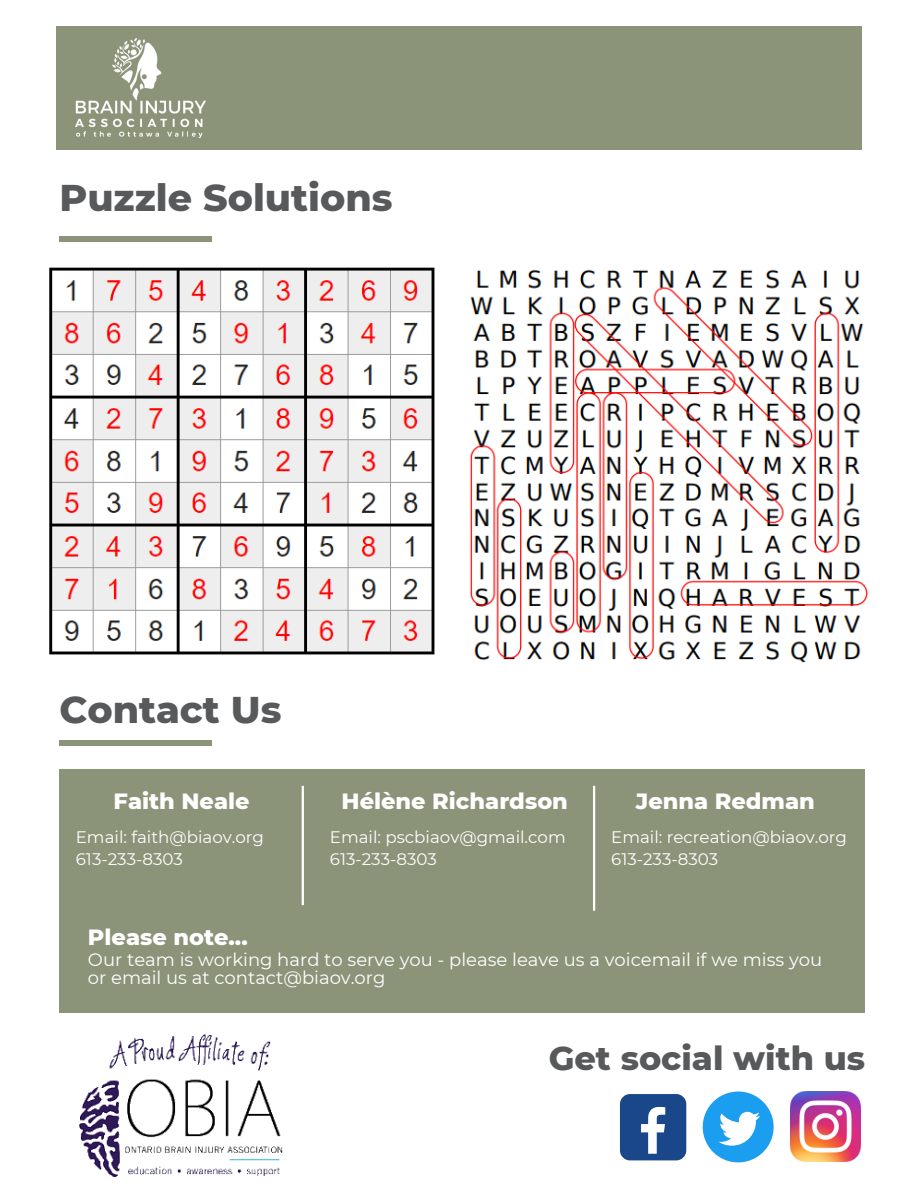
<style>
.page{position:relative;width:918px;height:1188px;background:#fff}
.page>*{position:absolute;margin:0;border:0;box-sizing:border-box;transform-origin:0 0}
.t1{font:800 37.95px "Montserrat";color:#58595b}
.t2{font:800 33.45px "Montserrat";color:#58595b}
.t3{font:800 22.5px "Montserrat";color:#fff}
.t4{font:18px/18px "Montserrat";color:#fff}
.t5{font:16.65px "Montserrat";color:#fff}
</style>
<div class="page">
<div style="left:59px;top:769px;width:806px;height:244px;background:#8b9479"></div>
<div style="left:56px;top:27px;width:806px;height:123px;background:#8b9479"></div>
<hr style="left:593px;top:786px;width:2px;height:125px;background:#fff">
<hr style="left:302px;top:786px;width:2px;height:119px;background:#fff">
<img style="left:76px;top:39px;width:129px;height:99px">
<img style="left:79px;top:1034px;width:204px;height:143px">
<div style="left:620px;top:1094px;width:66px;height:66px;background:#1a4789;border-radius:10px"></div>
<svg style="left:641px;top:1107px;width:24px;height:47px"></svg>
<svg style="left:703px;top:1092px;width:71px;height:70px"></svg>
<img style="left:791px;top:1092px;width:70px;height:69px">
<div style="left:59px;top:741px;width:153px;height:5px;background:#8b9479"></div>
<div style="left:59px;top:237px;width:153px;height:5px;background:#8b9479"></div>
<img style="left:49px;top:267px;width:386px;height:388px">
<img style="left:470px;top:269px;width:398px;height:394px">
<p class="t1" style="left:59px;top:174px;width:335px">Puzzle Solutions</p>
<p class="t1" style="left:59px;top:686px;width:224px">Contact Us</p>
<p class="t3" style="left:114px;top:787px;width:138px">Faith Neale</p>
<p class="t5" style="left:76px;top:827px;width:190px">Email: faith@biaov.org</p>
<p class="t5" style="left:76px;top:849px;width:109px">613-233-8303</p>
<p class="t3" style="left:342px;top:787px;width:228px">Hélène Richardson</p>
<p class="t5" style="left:330px;top:827px;width:237px">Email: pscbiaov@gmail.com</p>
<p class="t5" style="left:330px;top:849px;width:109px">613-233-8303</p>
<p class="t3" style="left:636px;top:787px;width:181px">Jenna Redman</p>
<p class="t5" style="left:611px;top:827px;width:237px">Email: recreation@biaov.org</p>
<p class="t5" style="left:611px;top:849px;width:109px">613-233-8303</p>
<p class="t3" style="left:88px;top:923px;width:161px">Please note...</p>
<p class="t4" style="left:88px;top:951px;width:736px">Our team is working hard to serve you - please leave us a voicemail if we miss you or email us at contact@biaov.org</p>
<p class="t2" style="left:549px;top:1038px;width:318px">Get social with us</p>
</div>
